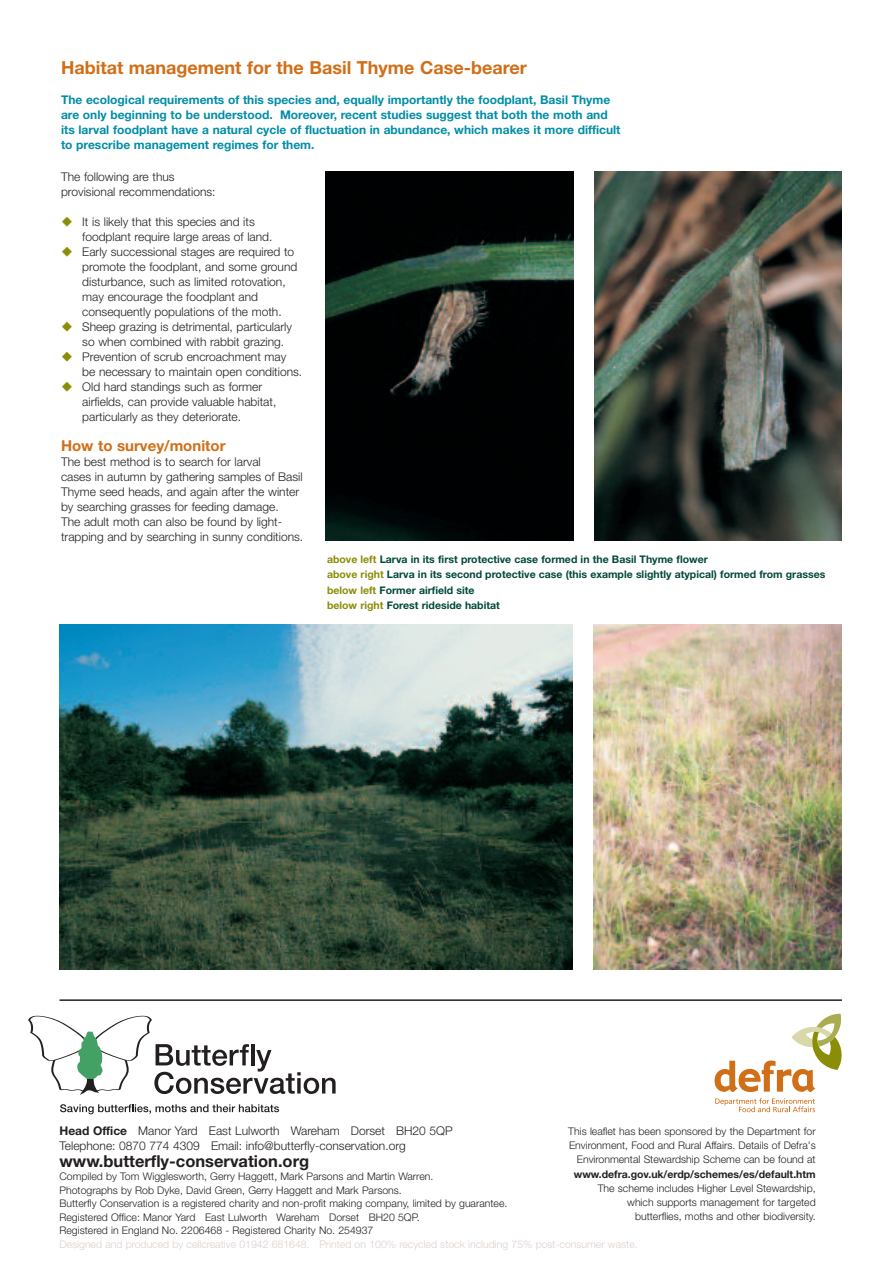
<style>
.page{position:relative;width:893px;height:1263px;background:#fff}
.page>*{position:absolute;margin:0;border:0;box-sizing:border-box;transform-origin:0 0}
.t1{font:700 18px "Helvetica Neue";color:#d06f18}
.t2{font:700 16.5px "Helvetica Neue";color:#231f20}
.t3{font:700 15px "Helvetica Neue";color:#d06f18}
.t4{font:300 12px/15px "Helvetica Neue";color:#231f20}
.t5{font:700 12px/15px "Helvetica Neue";color:#008da8}
.t6{font:300 10.5px/14.2px "Helvetica Neue";color:#231f20;text-align:right}
.t7{font:700 10.5px/15.5px "Helvetica Neue";color:#004839}
.t8{font:300 10.5px "Helvetica Neue";color:#dbd1cc}
.t9{font:700 10.5px "Helvetica Neue";color:#231f20}
.s1{color:#8a8d06}
.s2{font-weight:700}
</style>
<div class="page">
<svg style="left:28px;top:1015px;width:308px;height:80px"></svg>
<svg style="left:60px;top:1104px;width:219px;height:10px"></svg>
<svg style="left:715px;top:1014px;width:127px;height:78px"></svg>
<svg style="left:715px;top:1098px;width:100px;height:14px"></svg>
<img style="left:593px;top:624px;width:249px;height:345px">
<img style="left:60px;top:624px;width:512px;height:345px">
<img style="left:326px;top:171px;width:247px;height:370px">
<img style="left:594px;top:171px;width:248px;height:370px">
<hr style="left:60px;top:999px;width:782px;height:2px;background:#231f20">
<h1 class="t1" style="left:61px;top:61px;width:467px">Habitat management for the Basil Thyme Case-bearer</h1>
<p class="t5" style="left:61px;top:93px;width:561px">The ecological requirements of this species and, equally importantly the foodplant, Basil Thyme are only beginning to be understood. Moreover, recent studies suggest that both the moth and its larval foodplant have a natural cycle of fluctuation in abundance, which makes it more difficult to prescribe management regimes for them.</p>
<p class="t4" style="left:61px;top:170px;width:156px">The following are thus provisional recommendations:</p>
<p class="t4" style="left:82px;top:215px;width:192px;text-indent:-21px"><span class="s1">◆</span> It is likely that this species and its foodplant require large areas of land.</p>
<p class="t4" style="left:82px;top:245px;width:217px;text-indent:-21px"><span class="s1">◆</span> Early successional stages are required to promote the foodplant, and some ground disturbance, such as limited rotovation, may encourage the foodplant and consequently populations of the moth.</p>
<p class="t4" style="left:82px;top:320px;width:211px;text-indent:-21px"><span class="s1">◆</span> Sheep grazing is detrimental, particularly so when combined with rabbit grazing.</p>
<p class="t4" style="left:82px;top:350px;width:221px;text-indent:-21px"><span class="s1">◆</span> Prevention of scrub encroachment may be necessary to maintain open conditions.</p>
<p class="t4" style="left:82px;top:380px;width:196px;text-indent:-21px"><span class="s1">◆</span> Old hard standings such as former airfields, can provide valuable habitat, particularly as they deteriorate.</p>
<p class="t3" style="left:61px;top:440px;width:166px">How to survey/monitor</p>
<p class="t4" style="left:61px;top:455px;width:244px">The best method is to search for larval<br>cases in autumn by gathering samples of Basil Thyme seed heads, and again after the winter by searching grasses for feeding damage.<br>The adult moth can also be found by light&shy;trapping and by searching in sunny conditions.</p>
<p class="t7" style="left:327px;top:552px;width:500px"><span class="s1">above left</span> Larva in its first protective case formed in the Basil Thyme flower<br><span class="s1">above right</span> Larva in its second protective case (this example slightly atypical) formed from grasses <span class="s1">below left</span> Former airfield site<br><span class="s1">below right</span> Forest rideside habitat</p>
<p class="t4" style="left:60px;top:1124px;width:395px"><span class="s2">Head Office</span> Manor Yard East Lulworth Wareham Dorset BH20 5QP<br>Telephone: 0870 774 4309 Email: info@butterfly-conservation.org</p>
<h2 class="t2" style="left:60px;top:1155px;width:251px">www.butterfly-conservation.org</h2>
<p class="t6" style="left:60px;top:1170px;width:449px;line-height:13.5px;text-align:left">Compiled by Tom Wigglesworth, Gerry Haggett, Mark Parsons and Martin Warren.<br>Photographs by Rob Dyke, David Green, Gerry Haggett and Mark Parsons.<br>Butterfly Conservation is a registered charity and non-profit making company, limited by guarantee.<br>Registered Office: Manor Yard East Lulworth Wareham Dorset BH20 5QP.<br>Registered in England No. 2206468 - Registered Charity No. 254937</p>
<p class="t8" style="left:60px;top:1240px;width:580px">Designed and produced by cellcreative 01942 681648. Printed on 100% recycled stock including 75% post-consumer waste.</p>
<p class="t6" style="left:568px;top:1125px;width:249px">This leaflet has been sponsored by the Department for<br>Environment, Food and Rural Affairs. Details of Defra's<br>Environmental Stewardship Scheme can be found at</p>
<p class="t9" style="left:574px;top:1170px;width:243px">www.defra.gov.uk/erdp/schemes/es/default.htm</p>
<p class="t6" style="left:598px;top:1182px;width:219px">The scheme includes Higher Level Stewardship, which supports management for targeted butterflies, moths and other biodiversity.</p>
</div>
